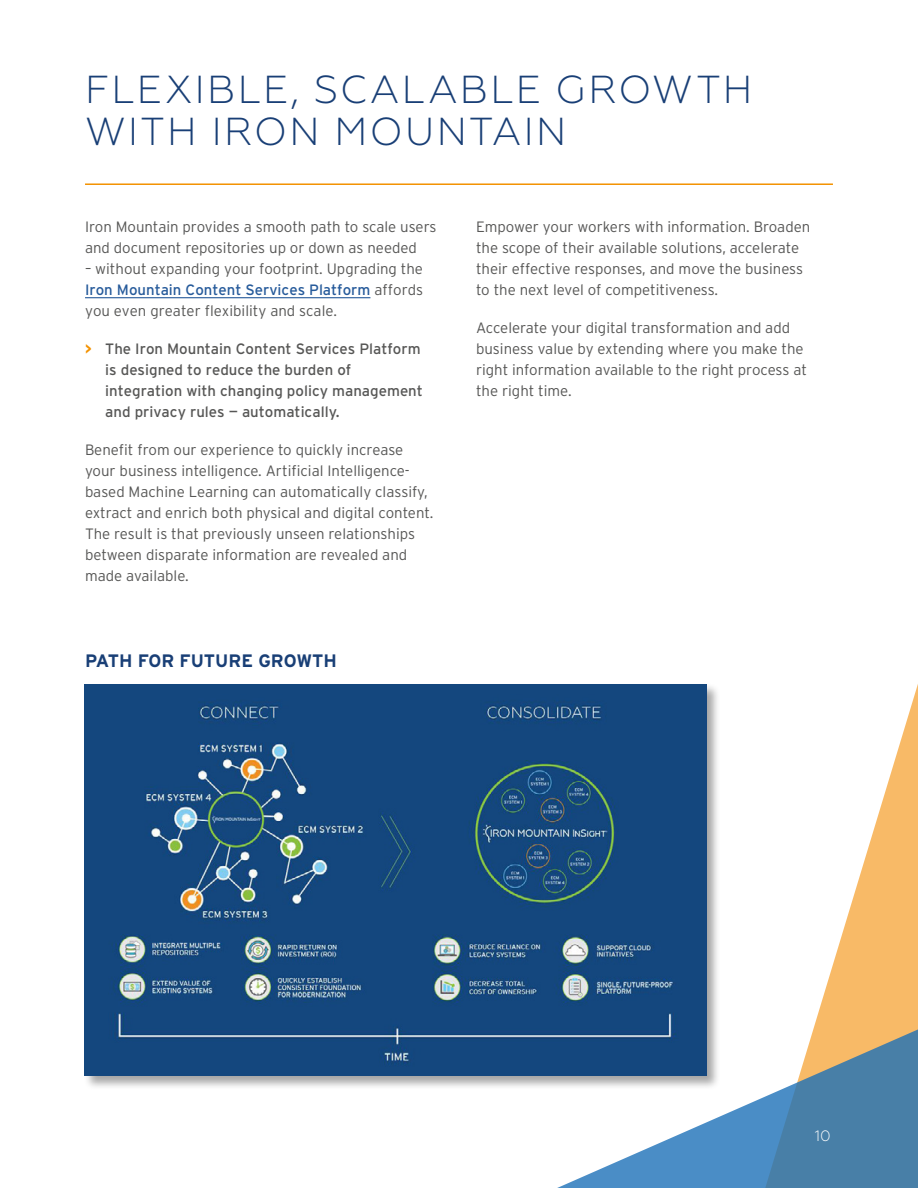
<style>
.page{position:relative;width:918px;height:1188px;background:#fff}
.page>*{position:absolute;margin:0;border:0;box-sizing:border-box;transform-origin:0 0}
.HEADLINE{font:300 39px/42px "Geometria";letter-spacing:.06em;color:#193f76}
.Contact_Info{font:700 18px "Interstate";color:#193f76}
.Body_Copy{font:300 15px/21px "Interstate";color:#575756}
.t1{font:15px/21px "Interstate";color:#575756}
.t2{font:300 15px "Geometria";color:#fff}
.s1{font-weight:400;color:#275b9b}
.s2{font-weight:700;color:#f39200}
</style>
<div class="page">
<svg style="left:815px;top:684px;width:103px;height:340px"></svg>
<svg style="left:557px;top:1024px;width:361px;height:164px"></svg>
<hr style="left:85px;top:183px;width:748px;height:2px;background:#f39200">
<div style="left:83px;top:682px;width:638px;height:408px;background:#000;opacity:.35"></div>
<img style="left:85px;top:684px;width:621px;height:392px">
<hr style="left:85px;top:297px;width:285px;height:1px;background:#275b9b">
<p class="HEADLINE" style="left:85px;top:68px;width:669px">FLEXIBLE, SCALABLE GROWTH<br>WITH IRON MOUNTAIN</p>
<p class="Body_Copy" style="left:85px;top:216px;width:353px">Iron Mountain provides a smooth path to scale users and document repositories up or down as needed</p>
<p class="Body_Copy" style="left:85px;top:258px;width:340px;text-align:justify">– without expanding your footprint. Upgrading the <span class="s1">Iron Mountain Content Services Platform</span> affords you even greater flexibility and scale.</p>
<p class="t1" style="left:105px;top:338px;width:319px;text-indent:-20px"><span class="s2">&gt;</span> The Iron Mountain Content Services Platform is designed to reduce the burden of integration with changing policy management and privacy rules — automatically.</p>
<p class="Body_Copy" style="left:85px;top:439px;width:350px">Benefit from our experience to quickly increase your business intelligence. Artificial Intelligence&shy;based Machine Learning can automatically classify, extract and enrich both physical and digital content.<br>The result is that previously unseen relationships between disparate information are revealed and made available.</p>
<p class="Contact_Info" style="left:85px;top:651px;width:253px">PATH FOR FUTURE GROWTH</p>
<p class="Body_Copy" style="left:476px;top:216px;width:336px">Empower your workers with information. Broaden the scope of their available solutions, accelerate their effective responses, and move the business to the next level of competitiveness.</p>
<p class="Body_Copy" style="left:476px;top:317px;width:333px">Accelerate your digital transformation and add business value by extending where you make the right information available to the right process at the right time.</p>
<p class="t2" style="left:815px;top:1127px;width:18px">10</p>
</div>
